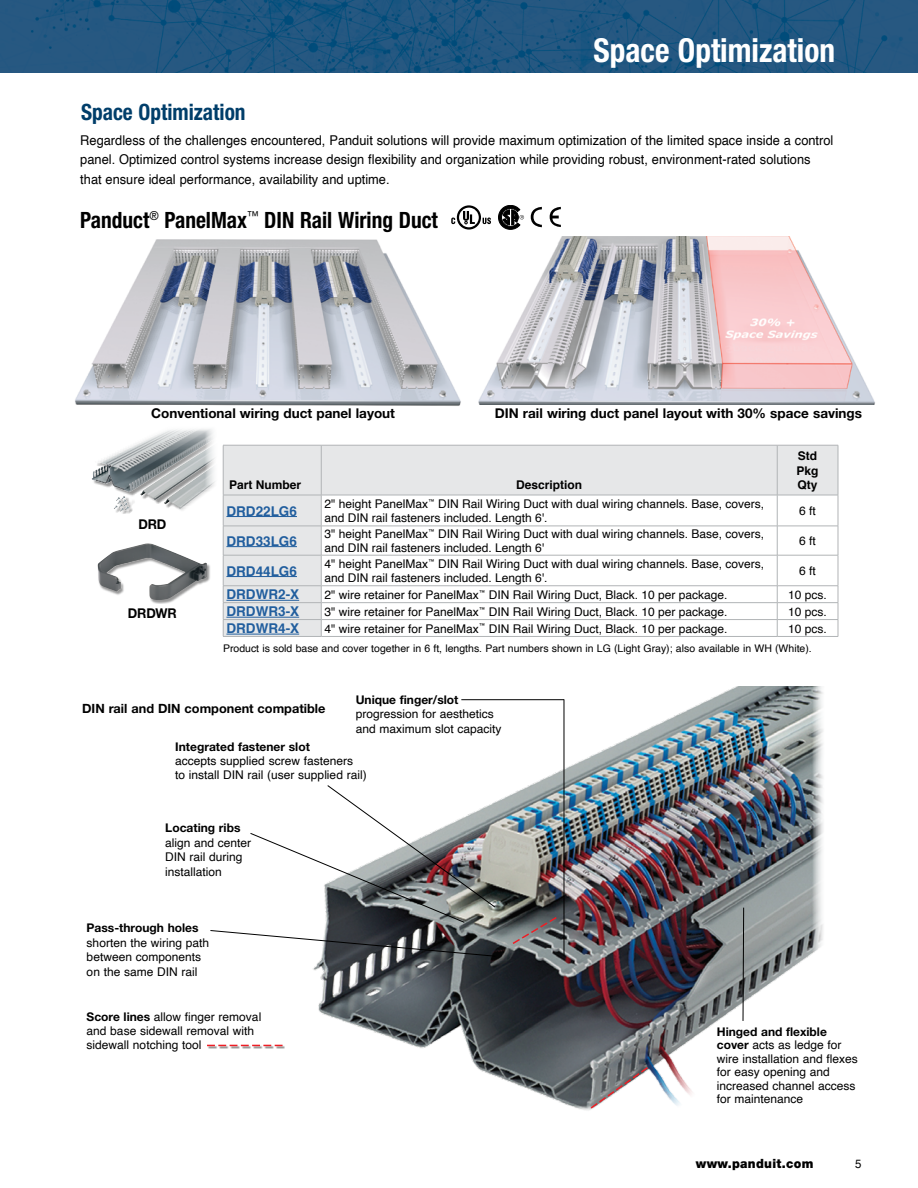
<style>
.page{position:relative;width:918px;height:1188px;background:#fff}
.page>*{position:absolute;margin:0;border:0;box-sizing:border-box;transform-origin:0 0}
.t1{font:700 condensed 33px "Helvetica Neue LT Std";color:#fff;scale:.95 1}
.t2{font:700 condensed 22.5px "Helvetica Neue LT Std";color:#000;scale:.95 1}
.t3{font:700 condensed 22.5px "Helvetica Neue LT Std";color:#003e6a;scale:.95 1}
.t4{font:13.5px/19.5px "Helvetica";color:#000;scale:.95 1}
.t5{font:700 13.5px "Helvetica Neue LT Std";color:#000}
.t6{font:700 13.5px "Helvetica";color:#215e9e}
.t7{font:700 13.5px "Helvetica Neue LT Std";color:#000;scale:.95 1}
.t8{font:700 12.75px "Helvetica Neue LT Std";color:#000}
.t9{font:900 12.75px "Helvetica Neue LT Std";letter-spacing:.025em;color:#000;scale:.95 1}
.t10{font:12px/14.4px "Helvetica";color:#000}
.t11{font:700 12px "Helvetica Neue LT Std";color:#000}
.t12{font:700 12px/14.4px "Helvetica";color:#000;text-align:justify}
.t13{font:12px "Helvetica";color:#000;scale:.95 1}
.t14{font:10.5px "Helvetica";color:#000}
.s1{font-family:"Helvetica Neue LT Std";font-weight:700}
</style>
<div class="page">
<img style="left:313px;top:686px;width:510px;height:425px">
<img style="left:0;top:0;width:918px;height:73px">
<hr style="left:564px;top:699px;width:1px;height:257px;background:#000">
<hr style="left:208px;top:1045px;width:77px;height:4px;background:#000;opacity:.57">
<svg style="left:207px;top:1045px;width:76px;height:1px"></svg>
<svg style="left:589px;top:1066px;width:61px;height:44px"></svg>
<svg style="left:511px;top:916px;width:47px;height:29px"></svg>
<svg style="left:742px;top:907px;width:2px;height:115px"></svg>
<hr style="left:461px;top:699px;width:103px;height:1px;background:#000">
<svg style="left:210px;top:930px;width:286px;height:27px"></svg>
<svg style="left:250px;top:785px;width:246px;height:138px"></svg>
<img style="left:75px;top:239px;width:386px;height:167px">
<img style="left:478px;top:237px;width:397px;height:167px">
<div style="left:98px;top:544px;width:113px;height:60px;background:#000;opacity:.41"></div>
<img style="left:98px;top:543px;width:109px;height:57px">
<div style="left:92px;top:425px;width:127px;height:91px;background:#000;opacity:.41"></div>
<img style="left:150px;top:425px;width:22px;height:10px">
<div style="left:224px;top:446px;width:614px;height:190px;background:#e6e7e8"></div>
<svg style="left:322px;top:496px;width:516px;height:140px"></svg>
<hr style="left:223px;top:445px;width:98px;height:1px;background:#b1b4b6">
<hr style="left:223px;top:445px;width:1px;height:50px;background:#b1b4b6">
<hr style="left:321px;top:445px;width:456px;height:1px;background:#b1b4b6">
<hr style="left:321px;top:445px;width:1px;height:50px;background:#b1b4b6">
<hr style="left:777px;top:445px;width:61px;height:1px;background:#b1b4b6">
<hr style="left:777px;top:445px;width:1px;height:50px;background:#b1b4b6">
<hr style="left:838px;top:445px;width:1px;height:50px;background:#b1b4b6">
<hr style="left:223px;top:495px;width:98px;height:1px;background:#b1b4b6">
<hr style="left:223px;top:495px;width:1px;height:31px;background:#b1b4b6">
<hr style="left:321px;top:495px;width:456px;height:1px;background:#b1b4b6">
<hr style="left:321px;top:495px;width:1px;height:31px;background:#b1b4b6">
<hr style="left:777px;top:495px;width:61px;height:1px;background:#b1b4b6">
<hr style="left:777px;top:495px;width:1px;height:31px;background:#b1b4b6">
<hr style="left:838px;top:495px;width:1px;height:31px;background:#b1b4b6">
<svg style="left:223px;top:527px;width:1px;height:28px"></svg>
<svg style="left:321px;top:527px;width:1px;height:28px"></svg>
<svg style="left:777px;top:527px;width:1px;height:28px"></svg>
<svg style="left:838px;top:526px;width:1px;height:29px"></svg>
<hr style="left:223px;top:555px;width:1px;height:31px;background:#b1b4b6">
<hr style="left:321px;top:555px;width:1px;height:31px;background:#b1b4b6">
<hr style="left:777px;top:555px;width:1px;height:31px;background:#b1b4b6">
<hr style="left:838px;top:555px;width:1px;height:31px;background:#b1b4b6">
<svg style="left:223px;top:587px;width:1px;height:49px"></svg>
<svg style="left:321px;top:587px;width:1px;height:49px"></svg>
<svg style="left:777px;top:587px;width:1px;height:49px"></svg>
<svg style="left:838px;top:586px;width:1px;height:50px"></svg>
<hr style="left:223px;top:526px;width:98px;height:1px;background:#b1b4b6">
<hr style="left:321px;top:526px;width:456px;height:1px;background:#b1b4b6">
<hr style="left:777px;top:526px;width:61px;height:1px;background:#b1b4b6">
<hr style="left:223px;top:555px;width:98px;height:1px;background:#b1b4b6">
<hr style="left:321px;top:555px;width:456px;height:1px;background:#b1b4b6">
<hr style="left:777px;top:555px;width:61px;height:1px;background:#b1b4b6">
<hr style="left:223px;top:586px;width:98px;height:1px;background:#b1b4b6">
<hr style="left:321px;top:586px;width:456px;height:1px;background:#b1b4b6">
<hr style="left:777px;top:586px;width:61px;height:1px;background:#b1b4b6">
<hr style="left:223px;top:602px;width:98px;height:1px;background:#b1b4b6">
<hr style="left:321px;top:602px;width:456px;height:1px;background:#b1b4b6">
<hr style="left:777px;top:602px;width:61px;height:1px;background:#b1b4b6">
<hr style="left:223px;top:619px;width:98px;height:1px;background:#b1b4b6">
<hr style="left:321px;top:619px;width:456px;height:1px;background:#b1b4b6">
<hr style="left:777px;top:619px;width:61px;height:1px;background:#b1b4b6">
<hr style="left:223px;top:636px;width:98px;height:1px;background:#b1b4b6">
<hr style="left:321px;top:636px;width:456px;height:1px;background:#b1b4b6">
<hr style="left:777px;top:636px;width:61px;height:1px;background:#b1b4b6">
<hr style="left:226px;top:516px;width:71px;height:1px;background:#215e9e">
<hr style="left:226px;top:546px;width:71px;height:1px;background:#215e9e">
<hr style="left:226px;top:576px;width:71px;height:1px;background:#215e9e">
<hr style="left:226px;top:600px;width:73px;height:1px;background:#215e9e">
<hr style="left:226px;top:617px;width:73px;height:1px;background:#215e9e">
<hr style="left:226px;top:634px;width:73px;height:1px;background:#215e9e">
<svg style="left:451px;top:205px;width:40px;height:25px"></svg>
<svg style="left:499px;top:205px;width:25px;height:24px"></svg>
<svg style="left:531px;top:207px;width:11px;height:20px"></svg>
<svg style="left:550px;top:207px;width:11px;height:20px"></svg>
<h2 class="t3" style="left:81px;top:98px;width:175px">Space Optimization</h2>
<h1 class="t1" style="left:594px;top:30px;width:256px">Space Optimization</h1>
<p class="t4" style="left:80px;top:131px;width:794px">Regardless of the challenges encountered, Panduit solutions will provide maximum optimization of the limited space inside a control panel. Optimized control systems increase design flexibility and organization while providing robust, environment-rated solutions that ensure ideal performance, availability and uptime.</p>
<h2 class="t2" style="left:80px;top:206px;width:378px">Panduct<sup>®</sup> PanelMax<sup>™</sup> DIN Rail Wiring Duct</h2>
<p class="t5" style="left:151px;top:404px;width:245px">Conventional wiring duct panel layout</p>
<p class="t5" style="left:495px;top:404px;width:369px">DIN rail wiring duct panel layout with 30% space savings</p>
<p class="t7" style="left:138px;top:516px;width:31px">DRD</p>
<p class="t7" style="left:128px;top:605px;width:53px">DRDWR</p>
<p class="t12" style="left:229px;top:478px;width:74px">Part Number</p>
<p class="t12" style="left:516px;top:478px;width:68px">Description</p>
<p class="t12" style="left:797px;top:449px;width:24px">Std Pkg Qty</p>
<p class="t6" style="left:226px;top:500px;width:72px">DRD22LG6</p>
<p class="t10" style="left:325px;top:498px;width:441px;line-height:13.5px">2" height PanelMax<sup>™</sup> DIN Rail Wiring Duct with dual wiring channels. Base, covers, and DIN rail fasteners included. Length 6'.</p>
<p class="t10" style="left:799px;top:504px;width:18px">6 ft</p>
<p class="t6" style="left:226px;top:530px;width:72px">DRD33LG6</p>
<p class="t10" style="left:325px;top:528px;width:441px;line-height:13.5px">3" height PanelMax<sup>™</sup> DIN Rail Wiring Duct with dual wiring channels. Base, covers, and DIN rail fasteners included. Length 6'</p>
<p class="t10" style="left:799px;top:534px;width:18px">6 ft</p>
<p class="t6" style="left:226px;top:560px;width:72px">DRD44LG6</p>
<p class="t10" style="left:325px;top:558px;width:441px;line-height:13.5px">4" height PanelMax<sup>™</sup> DIN Rail Wiring Duct with dual wiring channels. Base, covers, and DIN rail fasteners included. Length 6'.</p>
<p class="t10" style="left:799px;top:564px;width:18px">6 ft</p>
<p class="t6" style="left:226px;top:584px;width:74px">DRDWR2-X</p>
<p class="t10" style="left:325px;top:588px;width:405px">2" wire retainer for PanelMax<sup>™</sup> DIN Rail Wiring Duct, Black. 10 per package.</p>
<p class="t10" style="left:788px;top:588px;width:40px">10 pcs.</p>
<p class="t6" style="left:226px;top:601px;width:74px">DRDWR3-X</p>
<p class="t10" style="left:325px;top:605px;width:405px">3" wire retainer for PanelMax<sup>™</sup> DIN Rail Wiring Duct, Black. 10 per package.</p>
<p class="t10" style="left:788px;top:605px;width:40px">10 pcs.</p>
<p class="t6" style="left:226px;top:617px;width:74px">DRDWR4-X</p>
<p class="t10" style="left:325px;top:621px;width:405px">4" wire retainer for PanelMax<sup>™</sup> DIN Rail Wiring Duct, Black. 10 per package.</p>
<p class="t10" style="left:788px;top:621px;width:40px">10 pcs.</p>
<p class="t14" style="left:223px;top:640px;width:590px">Product is sold base and cover together in 6 ft, lengths. Part numbers shown in LG (Light Gray); also available in WH (White).</p>
<p class="t11" style="left:356px;top:692px;width:104px">Unique finger/slot</p>
<p class="t10" style="left:356px;top:707px;width:147px">progression for aesthetics and maximum slot capacity</p>
<p class="t8" style="left:82px;top:700px;width:245px">DIN rail and DIN component compatible</p>
<p class="t11" style="left:175px;top:739px;width:136px">Integrated fastener slot</p>
<p class="t10" style="left:175px;top:754px;width:193px">accepts supplied screw fasteners<br>to install DIN rail (user supplied rail)</p>
<p class="t11" style="left:165px;top:821px;width:77px">Locating ribs</p>
<p class="t10" style="left:165px;top:836px;width:88px">align and center<br>DIN rail during installation</p>
<p class="t11" style="left:87px;top:921px;width:113px">Pass-through holes</p>
<p class="t10" style="left:87px;top:936px;width:124px">shorten the wiring path between components on the same DIN rail</p>
<p class="t10" style="left:87px;top:1010px;width:176px"><span class="s1">Score lines</span> allow finger removal and base sidewall removal with sidewall notching tool</p>
<p class="t11" style="left:717px;top:1024px;width:112px">Hinged and flexible</p>
<p class="t10" style="left:717px;top:1039px;width:143px;line-height:13.5px"><span class="s1">cover</span> acts as ledge for wire installation and flexes for easy opening and increased channel access for maintenance</p>
<p class="t9" style="left:696px;top:1156px;width:125px">www.panduit.com</p>
<p class="t13" style="left:855px;top:1155px;width:8px">5</p>
</div>
